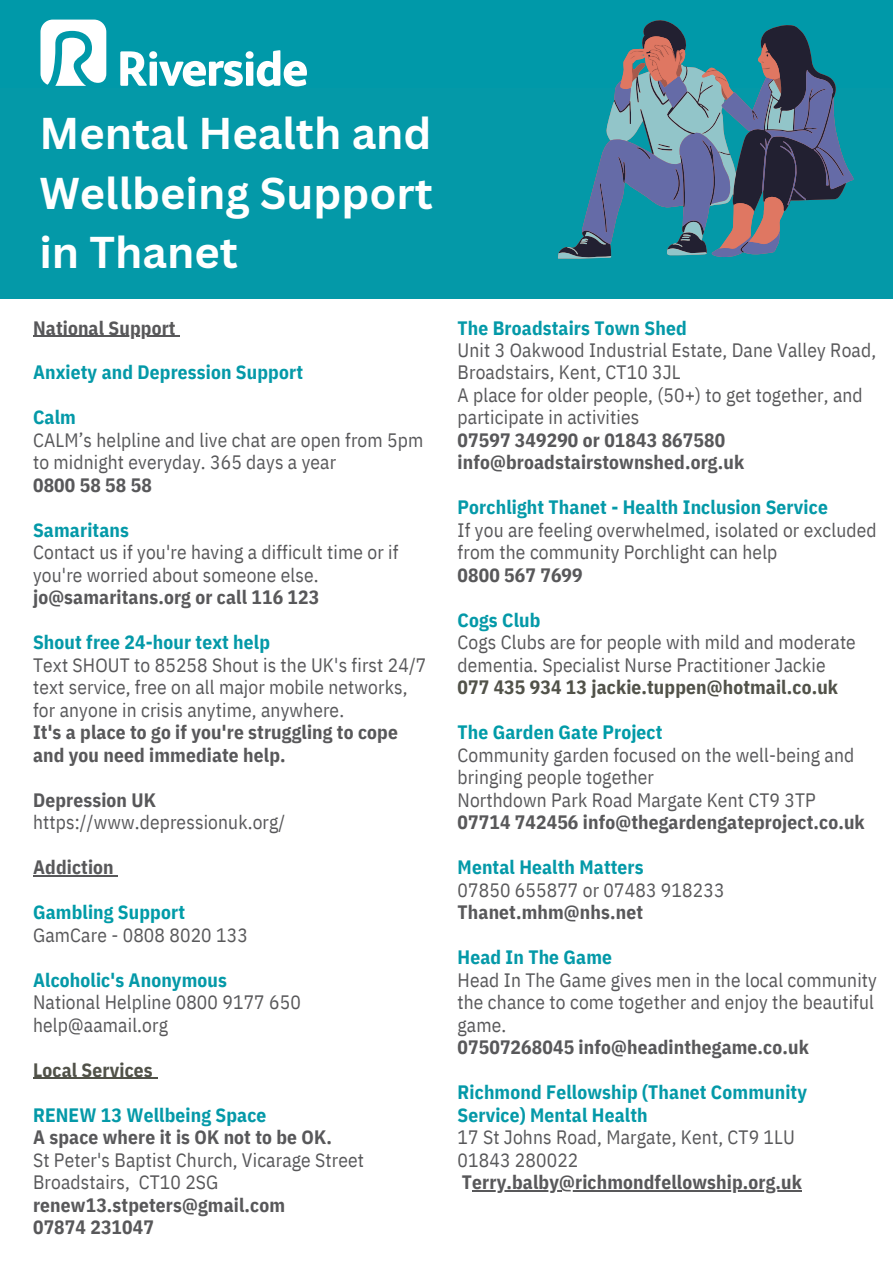
<style>
.page{position:relative;width:893px;height:1264px;background:#fff}
.page>*{position:absolute;margin:0;border:0;box-sizing:border-box;transform-origin:0 0}
.t1{font:700 43.35px/59.6px "Canva Sans";color:#fff}
.t2{font:19.35px/22.5px "IBM Plex Sans Cond";letter-spacing:.01em;color:#58585a}
.t3{font:700 19.35px/22.5px "IBM Plex Sans Cond";letter-spacing:.01em;color:#58585a}
.t4{font:700 19.35px/22.5px "IBM Plex Sans Cond";letter-spacing:.01em;color:#0499a8}
.t5{font:700 19.35px "IBM Plex Sans Cond";letter-spacing:.01em;color:#515249}
.t6{font:700 19.35px "IBM Plex Sans Cond";letter-spacing:.01em;color:#009ba8}
.s1{font-weight:400}
</style>
<div class="page">
<div style="left:0;top:0;width:892px;height:139px;background:#0099a9"></div>
<svg style="left:120px;top:50px;width:187px;height:36px"></svg>
<svg style="left:40px;top:20px;width:66px;height:66px"></svg>
<div style="left:0;top:88px;width:892px;height:211px;background:#0499a8"></div>
<svg style="left:643px;top:20px;width:173px;height:50px"></svg>
<svg style="left:557px;top:55px;width:237px;height:204px"></svg>
<svg style="left:582px;top:70px;width:271px;height:187px"></svg>
<svg style="left:620px;top:36px;width:163px;height:213px"></svg>
<hr style="left:33px;top:335px;width:143px;height:2px;background:#58585a">
<hr style="left:33px;top:875px;width:81px;height:1px;background:#58585a">
<hr style="left:33px;top:1077px;width:120px;height:1px;background:#515249">
<hr style="left:472px;top:1190px;width:330px;height:1px;background:#58585a">
<p class="t1" style="left:39px;top:102px;width:395px">Mental Health and<br>Wellbeing Support</p>
<p class="t1" style="left:39px;top:222px;width:200px">in Thanet</p>
<p class="t3" style="left:33px;top:316px;width:144px">National Support</p>
<p class="t4" style="left:33px;top:361px;width:271px">Anxiety and Depression Support</p>
<p class="t4" style="left:33px;top:406px;width:44px">Calm</p>
<p class="t2" style="left:33px;top:428px;width:392px">CALM’s helpline and live chat are open from 5pm to midnight everyday. 365 days a year</p>
<p class="t3" style="left:33px;top:473px;width:120px">0800 58 58 58</p>
<p class="t4" style="left:33px;top:518px;width:97px">Samaritans</p>
<p class="t2" style="left:33px;top:541px;width:367px">Contact us if you're having a difficult time or if you're worried about someone else.</p>
<p class="t3" style="left:33px;top:586px;width:288px">jo@samaritans.org or call 116 123</p>
<p class="t4" style="left:33px;top:631px;width:238px">Shout free 24-hour text help</p>
<p class="t2" style="left:33px;top:653px;width:395px">Text SHOUT to 85258 Shout is the UK's first 24/7 text service, free on all major mobile networks, for anyone in crisis anytime, anywhere.</p>
<p class="t3" style="left:33px;top:720px;width:366px">It's a place to go if you're struggling to cope and you need immediate help.</p>
<p class="t3" style="left:33px;top:788px;width:124px">Depression UK</p>
<p class="t2" style="left:33px;top:810px;width:254px">https://www.depressionuk.org/</p>
<p class="t3" style="left:33px;top:855px;width:82px">Addiction</p>
<p class="t6" style="left:33px;top:899px;width:153px">Gambling Support</p>
<p class="t2" style="left:33px;top:923px;width:216px">GamCare - 0808 8020 133</p>
<p class="t4" style="left:33px;top:968px;width:195px">Alcoholic's Anonymous</p>
<p class="t2" style="left:33px;top:990px;width:269px">National Helpline 0800 9177 650</p>
<p class="t2" style="left:33px;top:1013px;width:136px">help@aamail.org</p>
<p class="t5" style="left:33px;top:1056px;width:121px">Local Services</p>
<p class="t4" style="left:33px;top:1103px;width:235px">RENEW 13 Wellbeing Space</p>
<p class="t3" style="left:33px;top:1125px;width:300px">A space where it is OK not to be OK.</p>
<p class="t2" style="left:33px;top:1148px;width:332px">St Peter's Baptist Church, Vicarage Street</p>
<p class="t2" style="left:33px;top:1170px;width:187px">Broadstairs, CT10 2SG</p>
<p class="t3" style="left:33px;top:1193px;width:253px">renew13.stpeters@gmail.com</p>
<p class="t3" style="left:33px;top:1215px;width:122px">07874 231047</p>
<p class="t4" style="left:457px;top:316px;width:230px">The Broadstairs Town Shed</p>
<p class="t2" style="left:457px;top:338px;width:420px">Unit 3 Oakwood Industrial Estate, Dane Valley Road,</p>
<p class="t2" style="left:457px;top:361px;width:225px">Broadstairs, Kent, CT10 3JL</p>
<p class="t2" style="left:457px;top:383px;width:406px">A place for older people, (50+) to get together, and participate in activities</p>
<p class="t3" style="left:457px;top:428px;width:269px">07597 349290 or 01843 867580</p>
<p class="t3" style="left:457px;top:451px;width:288px">info@broadstairstownshed.org.uk</p>
<p class="t4" style="left:457px;top:496px;width:372px">Porchlight Thanet - Health Inclusion Service</p>
<p class="t2" style="left:457px;top:518px;width:420px">If you are feeling overwhelmed, isolated or excluded from the community Porchlight can help</p>
<p class="t3" style="left:457px;top:563px;width:127px">0800 567 7699</p>
<p class="t4" style="left:457px;top:608px;width:84px">Cogs Club</p>
<p class="t2" style="left:457px;top:631px;width:400px">Cogs Clubs are for people with mild and moderate dementia. Specialist Nurse Practitioner Jackie</p>
<p class="t5" style="left:457px;top:674px;width:382px">077 435 934 13 jackie.tuppen@hotmail.co.uk</p>
<p class="t6" style="left:457px;top:719px;width:206px">The Garden Gate Project</p>
<p class="t2" style="left:457px;top:743px;width:398px">Community garden focused on the well-being and bringing people together</p>
<p class="t2" style="left:457px;top:788px;width:359px">Northdown Park Road Margate Kent CT9 3TP</p>
<p class="t3" style="left:457px;top:810px;width:408px">07714 742456 info@thegardengateproject.co.uk</p>
<p class="t4" style="left:457px;top:855px;width:188px">Mental Health Matters</p>
<p class="t2" style="left:457px;top:878px;width:268px">07850 655877 or 07483 918233</p>
<p class="t3" style="left:457px;top:900px;width:187px">Thanet.mhm@nhs.net</p>
<p class="t4" style="left:457px;top:945px;width:156px">Head In The Game</p>
<p class="t2" style="left:457px;top:968px;width:421px">Head In The Game gives men in the local community the chance to come together and enjoy the beautiful game.</p>
<p class="t3" style="left:457px;top:1035px;width:353px">07507268045 info@headinthegame.co.uk</p>
<p class="t4" style="left:457px;top:1080px;width:351px">Richmond Fellowship (Thanet Community<br>Service) Mental Health</p>
<p class="t2" style="left:457px;top:1125px;width:339px">17 St Johns Road, Margate, Kent, CT9 1LU</p>
<p class="t3" style="left:457px;top:1148px;width:346px"><span class="s1">01843 280022<br></span>Terry.balby@richmondfellowship.org.uk</p>
</div>
